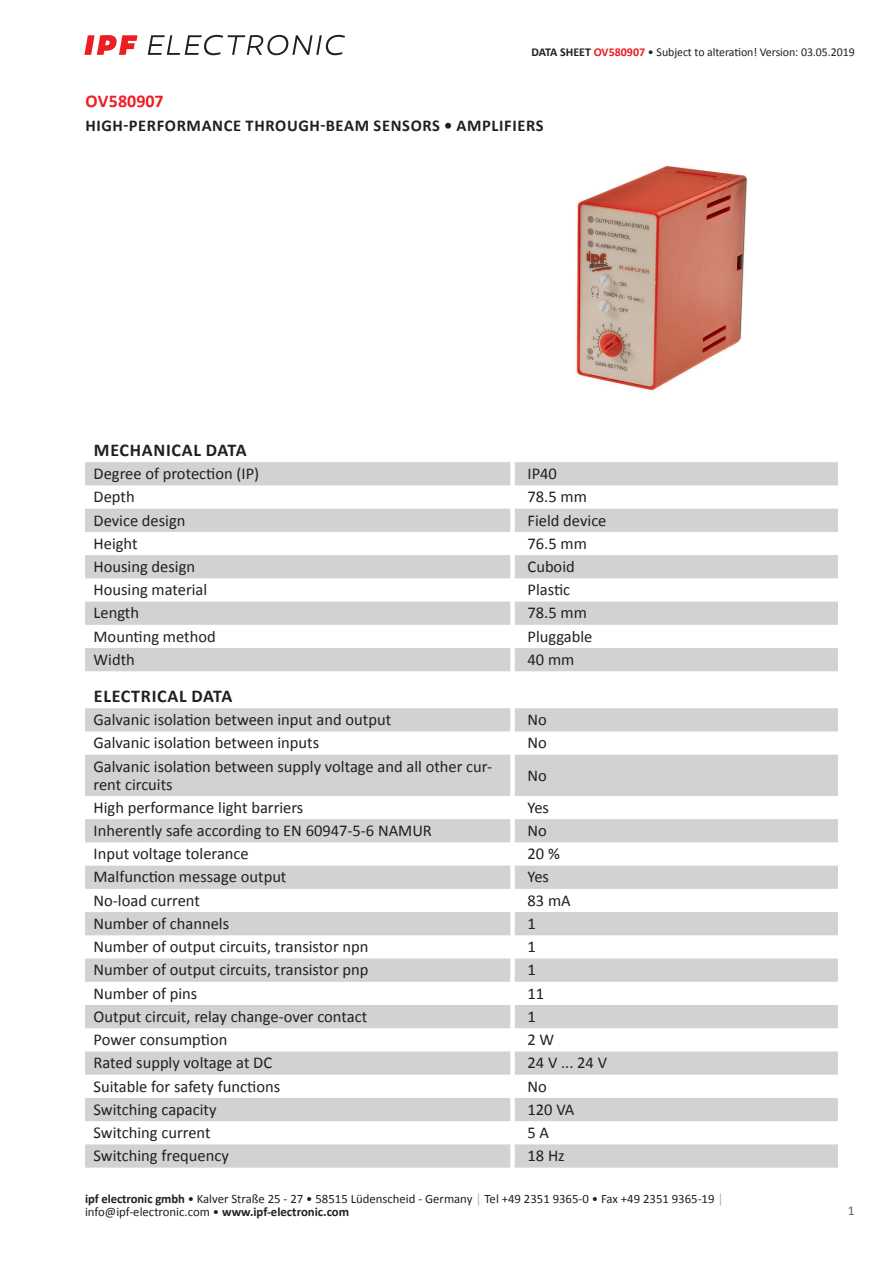
<style>
.page{position:relative;width:893px;height:1263px;background:#fff}
.page>*{position:absolute;margin:0;border:0;box-sizing:border-box;transform-origin:0 0}
.t1{font:700 18px "Calibri";letter-spacing:.04em;color:#231f20}
.t2{font:700 18px "Calibri";color:#ee1d23}
.t3{font:16.5px/18px "Calibri";color:#231f20}
.t4{font:700 16.5px "Calibri";letter-spacing:.04em;color:#231f20}
.t5{font:13.5px "Calibri";color:#636366}
.t6{font:12.75px/12.6px "Calibri";color:#231f20}
.t7{font:12px "Calibri";letter-spacing:-.005em;color:#231f20}
.s1{font-weight:700}
.s2{font-weight:700;color:#ee1d23}
.s3{color:#a8a9ad}
</style>
<div class="page">
<svg style="left:148px;top:35px;width:197px;height:20px"></svg>
<svg style="left:84px;top:35px;width:54px;height:20px"></svg>
<svg style="left:85px;top:462px;width:753px;height:209px;fill:#d1d2d4"></svg>
<svg style="left:85px;top:708px;width:753px;height:459px;fill:#d1d2d4"></svg>
<img style="left:576px;top:165px;width:171px;height:225px">
<p class="t7" style="left:531px;top:44px;width:325px"><span class="s1">DATA SHEET</span> <span class="s2">OV580907</span> • Subject to alteration! Version: 03.05.2019</p>
<p class="t2" style="left:85px;top:88px;width:80px">OV580907</p>
<p class="t4" style="left:85px;top:114px;width:460px">HIGH-PERFORMANCE THROUGH-BEAM SENSORS • AMPLIFIERS</p>
<p class="t1" style="left:94px;top:437px;width:154px">MECHANICAL DATA</p>
<p class="t3" style="left:94px;top:464px;width:167px">Degree of protection (IP)</p>
<p class="t3" style="left:527px;top:464px;width:31px">IP40</p>
<p class="t3" style="left:94px;top:487px;width:43px">Depth</p>
<p class="t3" style="left:527px;top:487px;width:61px">78.5 mm</p>
<p class="t3" style="left:94px;top:511px;width:93px">Device design</p>
<p class="t3" style="left:527px;top:511px;width:80px">Field device</p>
<p class="t3" style="left:94px;top:534px;width:46px">Height</p>
<p class="t3" style="left:527px;top:534px;width:61px">76.5 mm</p>
<p class="t3" style="left:94px;top:557px;width:103px">Housing design</p>
<p class="t3" style="left:527px;top:557px;width:49px">Cuboid</p>
<p class="t3" style="left:94px;top:580px;width:115px">Housing material</p>
<p class="t3" style="left:527px;top:580px;width:44px">Plastic</p>
<p class="t3" style="left:94px;top:603px;width:47px">Length</p>
<p class="t3" style="left:527px;top:603px;width:61px">78.5 mm</p>
<p class="t3" style="left:94px;top:627px;width:124px">Mounting method</p>
<p class="t3" style="left:527px;top:627px;width:66px">Pluggable</p>
<p class="t3" style="left:94px;top:650px;width:43px">Width</p>
<p class="t3" style="left:527px;top:650px;width:48px">40 mm</p>
<p class="t1" style="left:94px;top:683px;width:140px">ELECTRICAL DATA</p>
<p class="t3" style="left:94px;top:710px;width:299px">Galvanic isolation between input and output</p>
<p class="t3" style="left:527px;top:710px;width:21px">No</p>
<p class="t3" style="left:94px;top:733px;width:227px">Galvanic isolation between inputs</p>
<p class="t3" style="left:527px;top:733px;width:21px">No</p>
<p class="t3" style="left:94px;top:757px;width:400px">Galvanic isolation between supply voltage and all other cur&shy;rent circuits</p>
<p class="t3" style="left:527px;top:766px;width:21px">No</p>
<p class="t3" style="left:94px;top:798px;width:211px">High performance light barriers</p>
<p class="t3" style="left:527px;top:798px;width:23px">Yes</p>
<p class="t3" style="left:94px;top:821px;width:340px">Inherently safe according to EN 60947-5-6 NAMUR</p>
<p class="t3" style="left:527px;top:821px;width:21px">No</p>
<p class="t3" style="left:94px;top:844px;width:157px">Input voltage tolerance</p>
<p class="t3" style="left:527px;top:844px;width:34px">20 %</p>
<p class="t3" style="left:94px;top:867px;width:194px">Malfunction message output</p>
<p class="t3" style="left:527px;top:867px;width:23px">Yes</p>
<p class="t3" style="left:94px;top:891px;width:108px">No-load current</p>
<p class="t3" style="left:527px;top:891px;width:45px">83 mA</p>
<p class="t3" style="left:94px;top:914px;width:137px">Number of channels</p>
<p class="t3" style="left:527px;top:914px;width:10px">1</p>
<p class="t3" style="left:94px;top:937px;width:276px">Number of output circuits, transistor npn</p>
<p class="t3" style="left:527px;top:937px;width:10px">1</p>
<p class="t3" style="left:94px;top:960px;width:276px">Number of output circuits, transistor pnp</p>
<p class="t3" style="left:527px;top:960px;width:10px">1</p>
<p class="t3" style="left:94px;top:984px;width:105px">Number of pins</p>
<p class="t3" style="left:527px;top:984px;width:18px">11</p>
<p class="t3" style="left:94px;top:1007px;width:275px">Output circuit, relay change-over contact</p>
<p class="t3" style="left:527px;top:1007px;width:10px">1</p>
<p class="t3" style="left:94px;top:1030px;width:135px">Power consumption</p>
<p class="t3" style="left:527px;top:1030px;width:28px">2W</p>
<p class="t3" style="left:94px;top:1053px;width:180px">Rated supply voltage at DC</p>
<p class="t3" style="left:527px;top:1053px;width:81px">24 V ... 24 V</p>
<p class="t3" style="left:94px;top:1077px;width:188px">Suitable for safety functions</p>
<p class="t3" style="left:527px;top:1077px;width:21px">No</p>
<p class="t3" style="left:94px;top:1100px;width:125px">Switching capacity</p>
<p class="t3" style="left:527px;top:1100px;width:48px">120 VA</p>
<p class="t3" style="left:94px;top:1123px;width:119px">Switching current</p>
<p class="t3" style="left:527px;top:1123px;width:23px">5A</p>
<p class="t3" style="left:94px;top:1146px;width:137px">Switching frequency</p>
<p class="t3" style="left:527px;top:1146px;width:39px">18 Hz</p>
<p class="t6" style="left:85px;top:1192px;width:640px"><span class="s1">ipf electronic gmbh</span> • Kalver Straße 25 - 27 • 58515 Lüdenscheid - Germany <span class="s3">│</span> Tel +49 2351 9365-0 • Fax +49 2351 9365-19 <span class="s3">│ </span>info@ipf-electronic.com • <span class="s1">www.ipf-electronic.com</span></p>
<p class="t5" style="left:848px;top:1201px;width:8px">1</p>
</div>
